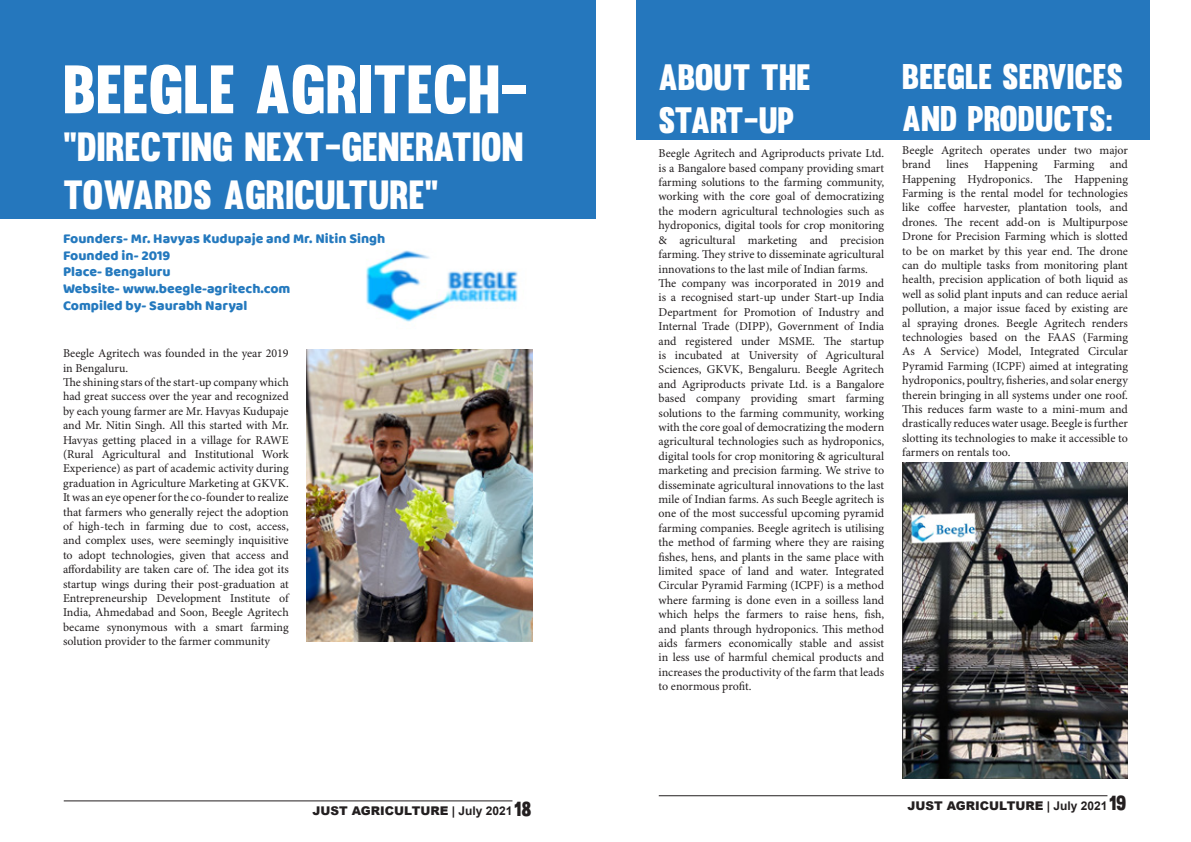
<style>
.page{position:relative;width:1191px;height:842px;background:#fff}
.page>*{position:absolute;margin:0;border:0;box-sizing:border-box;transform-origin:0 0}
.t1{font:67px "Muro";color:#fff}
.t2{font:40px/48px "Muro";color:#fff}
.t3{font:36px/43.2px "Muro";color:#fff}
.t4{font:35px/42px "Muro";color:#fff}
.t5{font:20px "Muro";color:#231f20}
.t6{font:14px "Baloo";color:#2479be}
.t7{font:12px/14.4px "Minion Pro";color:#231f20;text-align:justify}
.t8{font:900 12px "Arial";color:#231f20}
.s1{font-weight:700}
</style>
<div class="page">
<hr style="left:64px;top:800px;width:448px;height:1px;background:#231f20">
<hr style="left:659px;top:795px;width:448px;height:1px;background:#231f20">
<img style="left:366px;top:250px;width:152px;height:72px">
<div style="left:0;top:0;width:595px;height:219px;background:#2577bd"></div>
<img style="left:307px;top:349px;width:225px;height:292px">
<div style="left:636px;top:0;width:514px;height:140px;background:#2577bd"></div>
<img style="left:902px;top:462px;width:226px;height:317px">
<p class="t1" style="left:63px;top:49px;width:466px">BEEGLE AGRITECH-</p>
<p class="t2" style="left:63px;top:123px;width:462px">“DIRECTING NEXT-GENERATION<br>TOWARDS AGRICULTURE”</p>
<p class="t6" style="left:63px;top:230px;width:324px">Founders- Mr. Havyas Kudupaje and Mr. Nitin Singh</p>
<p class="t6" style="left:63px;top:246px;width:109px">Founded in- 2019</p>
<p class="t6" style="left:63px;top:263px;width:109px">Place- Bengaluru</p>
<p class="t6" style="left:63px;top:280px;width:229px">Website- www.beegle-agritech.com</p>
<p class="t6" style="left:63px;top:297px;width:186px">Compiled by- Saurabh Naryal</p>
<p class="t7" style="left:63px;top:347px;width:227px">Beegle Agritech was founded in the year 2019 in Bengaluru.</p>
<p class="t7" style="left:63px;top:375px;width:227px">The shining stars of the start-up company which had great success over the year and recognized by each young farmer are Mr. Havyas Kudupaje and Mr. Nitin Singh. All this started with Mr.<br>Havyas getting placed in a village for RAWE (Rural Agricultural and Institutional Work Experience) as part of academic activity during graduation in Agriculture Marketing at GKVK.</p>
<p class="t7" style="left:63px;top:491px;width:227px">It was an eye opener for the co-founder to realize that farmers who generally reject the adoption of high-tech in farming due to cost, access, and complex uses, were seemingly inquisitive to adopt technologies, given that access and affordability are taken care of. The idea got its startup wings during their post-graduation at Entrepreneurship Development Institute of India, Ahmedabad and Soon, Beegle Agritech became synonymous with a smart farming solution provider to the farmer community</p>
<p class="t3" style="left:658px;top:55px;width:154px">ABOUT THE<br>START-UP</p>
<p class="t4" style="left:902px;top:56px;width:222px">BEEGLE SERVICES<br>AND PRODUCTS:</p>
<p class="t7" style="left:658px;top:147px;width:227px">Beegle Agritech and Agriproducts private Ltd. is a Bangalore based company providing smart farming solutions to the farming community, working with the core goal of democratizing the modern agricultural technologies such as hydroponics, digital tools for crop monitoring &amp; agricultural marketing and precision farming. They strive to disseminate agricultural innovations to the last mile of Indian farms.</p>
<p class="t7" style="left:658px;top:276px;width:227px">The company was incorporated in 2019 and is a recognised start-up under Start-up India Department for Promotion of Industry and Internal Trade (DIPP), Government of India and registered under MSME. The startup is incubated at University of Agricultural Sciences, GKVK, Bengaluru. Beegle Agritech and Agriproducts private Ltd. is a Bangalore based company providing smart farming solutions to the farming community, working with the core goal of democratizing the modern agricultural technologies such as hydroponics, digital tools for crop monitoring &amp; agricultural marketing and precision farming. We strive to disseminate agricultural innovations to the last mile of Indian farms. As such Beegle agritech is one of the most successful upcoming pyramid farming companies. Beegle agritech is utilising the method of farming where they are raising fishes, hens, and plants in the same place with limited space of land and water. Integrated Circular Pyramid Farming (ICPF) is a method where farming is done even in a soilless land which helps the farmers to raise hens, fish, and plants through hydroponics. This method aids farmers economically stable and assist in less use of harmful chemical products and increases the productivity of the farm that leads to enormous profit.</p>
<p class="t7" style="left:902px;top:143px;width:227px">Beegle Agritech operates under two major brand</p>
<p class="t7" style="left:902px;top:158px;width:227px;text-indent:208px">and Happening Hydroponics. The Happening Farming is the rental model for technologies like coffee harvester, plantation tools, and drones. The recent add-on is Multipurpose Drone for Precision Farming which is slotted to be on market by this year end. The drone can do multiple tasks from monitoring plant health, precision application of both liquid as well as solid plant inputs and can reduce aerial pollution, a major issue faced by existing are al spraying drones. Beegle Agritech renders technologies based on the FAAS (Farming As A Service) Model, Integrated Circular Pyramid Farming (ICPF) aimed at integrating hydroponics, poultry, fisheries, and solar energy therein bringing in all systems under one roof.<br>This reduces farm waste to a mini-mum and drastically reduces water usage. Beegle is further slotting its technologies to make it accessible to farmers on rentals too.</p>
<p class="t7" style="left:946px;top:158px;width:24px">lines</p>
<p class="t7" style="left:984px;top:158px;width:55px">Happening</p>
<p class="t7" style="left:1053px;top:158px;width:42px">Farming</p>
<h3 class="t5" style="left:514px;top:796px;width:18px">18</h3>
<h3 class="t5" style="left:1109px;top:791px;width:19px">19</h3>
<p class="t8" style="left:312px;top:802px;width:201px">JUST AGRICULTURE <span class="s1">| July 2021</span></p>
<p class="t8" style="left:907px;top:797px;width:201px">JUST AGRICULTURE <span class="s1">| July 2021</span></p>
</div>
